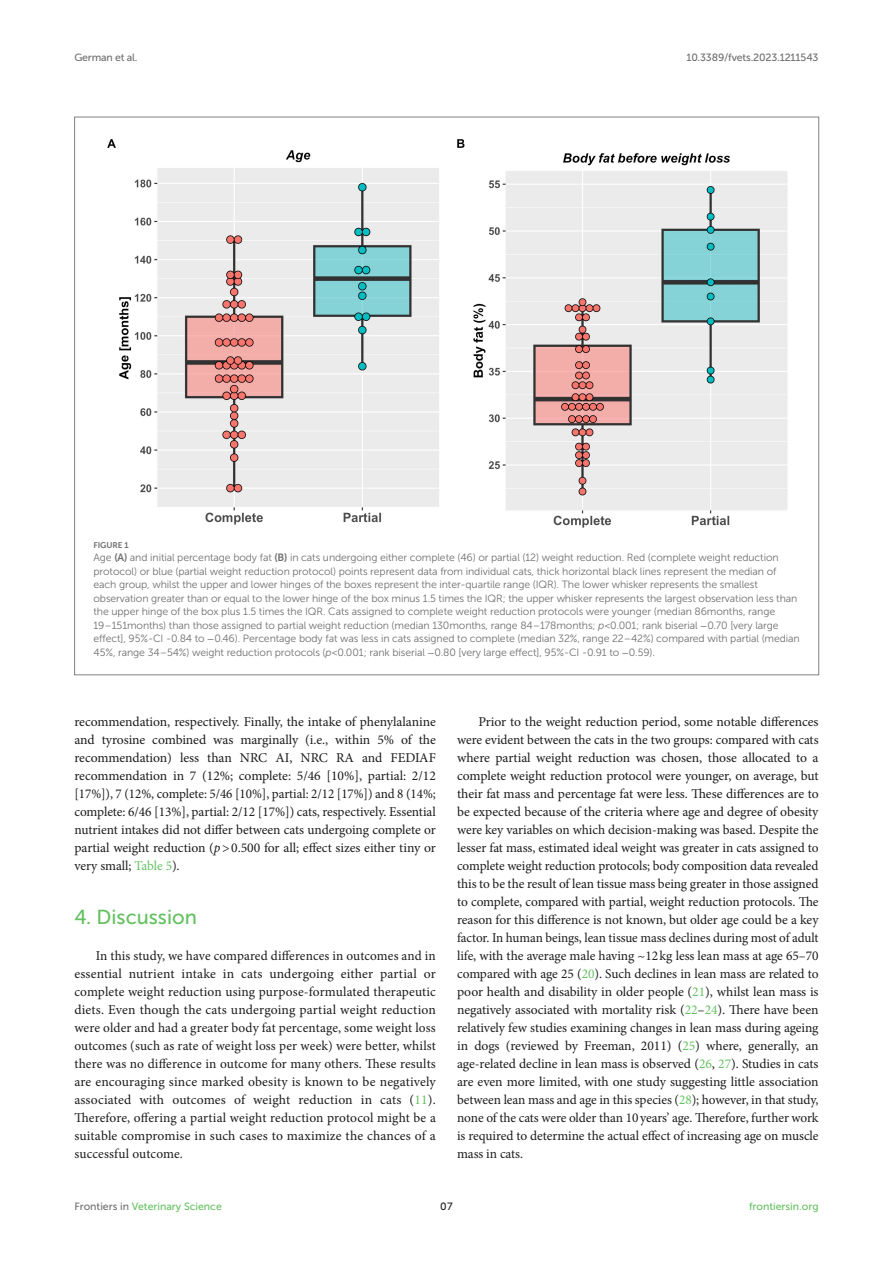
<style>
.page{position:relative;width:893px;height:1263px;background:#fff}
.page>*{position:absolute;margin:0;border:0;box-sizing:border-box;transform-origin:0 0}
.HEAD_1{font:20.25px "Museo Sans 500";color:#65c161}
.TEXT{font:13.5px/18px "Minion Pro";letter-spacing:-.005em;color:#1b1c1b;text-align:justify}
.TEXT_FLUSH{font:13.5px/18px "Minion Pro";color:#1b1c1b;text-align:justify}
.FIG_LEG{font:10.5px/13.5px "Museo Sans 300";letter-spacing:-.01em;color:#706f70}
.t1{font:10.5px "Museo Sans 500";color:#65c161}
.t2{font:10.5px "Museo Sans 500";letter-spacing:-.015em;color:#706f70}
.t3{font:10.5px "Museo Sans 500";color:#1b1c1b}
.FIG_HD{font:8.25px "Museo Sans 700";letter-spacing:-.01em;color:#706f70}
.s1{font-family:"Museo Sans 700"}
.s2{font-style:italic}
.s3{font-family:"STIX General"}
.s4{color:#65c161}
.s5{color:#706f70}
</style>
<div class="page">
<img style="left:107px;top:139px;width:681px;height:389px">
<p class="t2" style="left:74px;top:51px;width:65px">German et al.</p>
<p class="t2" style="left:686px;top:51px;width:134px">10.3389/fvets.2023.1211543</p>
<p class="FIG_HD" style="left:94px;top:540px;width:37px">FIGURE 1</p>
<p class="FIG_LEG" style="left:94px;top:551px;width:708px">Age <span class="s1">(A)</span> and initial percentage body fat <span class="s1">(B)</span> in cats undergoing either complete (46) or partial (12) weight reduction. Red (complete weight reduction protocol) or blue (partial weight reduction protocol) points represent data from individual cats, thick horizontal black lines represent the median of each group, whilst the upper and lower hinges of the boxes represent the inter-quartile range (IQR). The lower whisker represents the smallest observation greater than or equal to the lower hinge of the box minus 1.5 times the IQR; the upper whisker represents the largest observation less than the upper hinge of the box plus 1.5 times the IQR. Cats assigned to complete weight reduction protocols were younger (median 86 months, range 19–151 months) than those assigned to partial weight reduction (median 130 months, range 84–178 months; <span class="s2">p</span> &lt; 0.001; rank biserial <span class="s3">−</span>0.70 [very large effect], 95%-CI -0.84 to <span class="s3">−</span>0.46). Percentage body fat was less in cats assigned to complete (median 32%, range 22–42%) compared with partial (median 45%, range 34–54%) weight reduction protocols (<span class="s2">p</span> &lt; 0.001; rank biserial <span class="s3">−</span>0.80 [very large effect], 95%-CI -0.91 to <span class="s3">−</span>0.59).</p>
<p class="TEXT_FLUSH" style="left:74px;top:713px;width:363px">recommendation, respectively. Finally, the intake of phenylalanine and tyrosine combined was marginally (i.e., within 5% of the recommendation) less than NRC AI, NRC RA and FEDIAF recommendation in 7 (12%; complete: 5/46 [10%], partial: 2/12 [17%]), 7 (12%, complete: 5/46 [10%], partial: 2/12 [17%]) and 8 (14%; complete: 6/46 [13%], partial: 2/12 [17%]) cats, respectively. Essential nutrient intakes did not differ between cats undergoing complete or partial weight reduction (<span class="s2">p</span>&gt;0.500 for all; effect sizes either tiny or very small; <span class="s4">Table 5</span>).</p>
<p class="HEAD_1" style="left:74px;top:906px;width:124px">4. Discussion</p>
<p class="TEXT_FLUSH" style="left:74px;top:947px;width:363px;text-indent:21px">In this study, we have compared differences in outcomes and in essential nutrient intake in cats undergoing either partial or complete weight reduction using purpose-formulated therapeutic diets. Even though the cats undergoing partial weight reduction were older and had a greater body fat percentage, some weight loss outcomes (such as rate of weight loss per week) were better, whilst there was no difference in outcome for many others. These results are encouraging since marked obesity is known to be negatively associated with outcomes of weight reduction in cats (<span class="s4">11</span>).<br>Therefore, offering a partial weight reduction protocol might be a suitable compromise in such cases to maximize the chances of a successful outcome.</p>
<p class="TEXT" style="left:457px;top:713px;width:363px;text-indent:21px">Prior to the weight reduction period, some notable differences were evident between the cats in the two groups: compared with cats where partial weight reduction was chosen, those allocated to a complete weight reduction protocol were younger, on average, but their fat mass and percentage fat were less. These differences are to be expected because of the criteria where age and degree of obesity were key variables on which decision-making was based. Despite the lesser fat mass, estimated ideal weight was greater in cats assigned to complete weight reduction protocols; body composition data revealed this to be the result of lean tissue mass being greater in those assigned to complete, compared with partial, weight reduction protocols. The reason for this difference is not known, but older age could be a key factor. In human beings, lean tissue mass declines during most of adult life, with the average male having ~12kg less lean mass at age 65–70 compared with age 25 (<span class="s4">20</span>). Such declines in lean mass are related to poor health and disability in older people (<span class="s4">21</span>), whilst lean mass is negatively associated with mortality risk (<span class="s4">22</span>–<span class="s4">24</span>). There have been relatively few studies examining changes in lean mass during ageing in dogs (reviewed by Freeman, 2011) (<span class="s4">25</span>) where, generally, an age-related decline in lean mass is observed (<span class="s4">26</span>, <span class="s4">27</span>). Studies in cats are even more limited, with one study suggesting little association between lean mass and age in this species (<span class="s4">28</span>); however, in that study, none of the cats were older than 10years’ age. Therefore, further work is required to determine the actual effect of increasing age on muscle mass in cats.</p>
<p class="t1" style="left:74px;top:1200px;width:149px"><span class="s5">Frontiers in</span> Veterinary Science</p>
<p class="t3" style="left:440px;top:1200px;width:14px">07</p>
<p class="t1" style="left:749px;top:1200px;width:71px">frontiersin.org</p>
</div>
